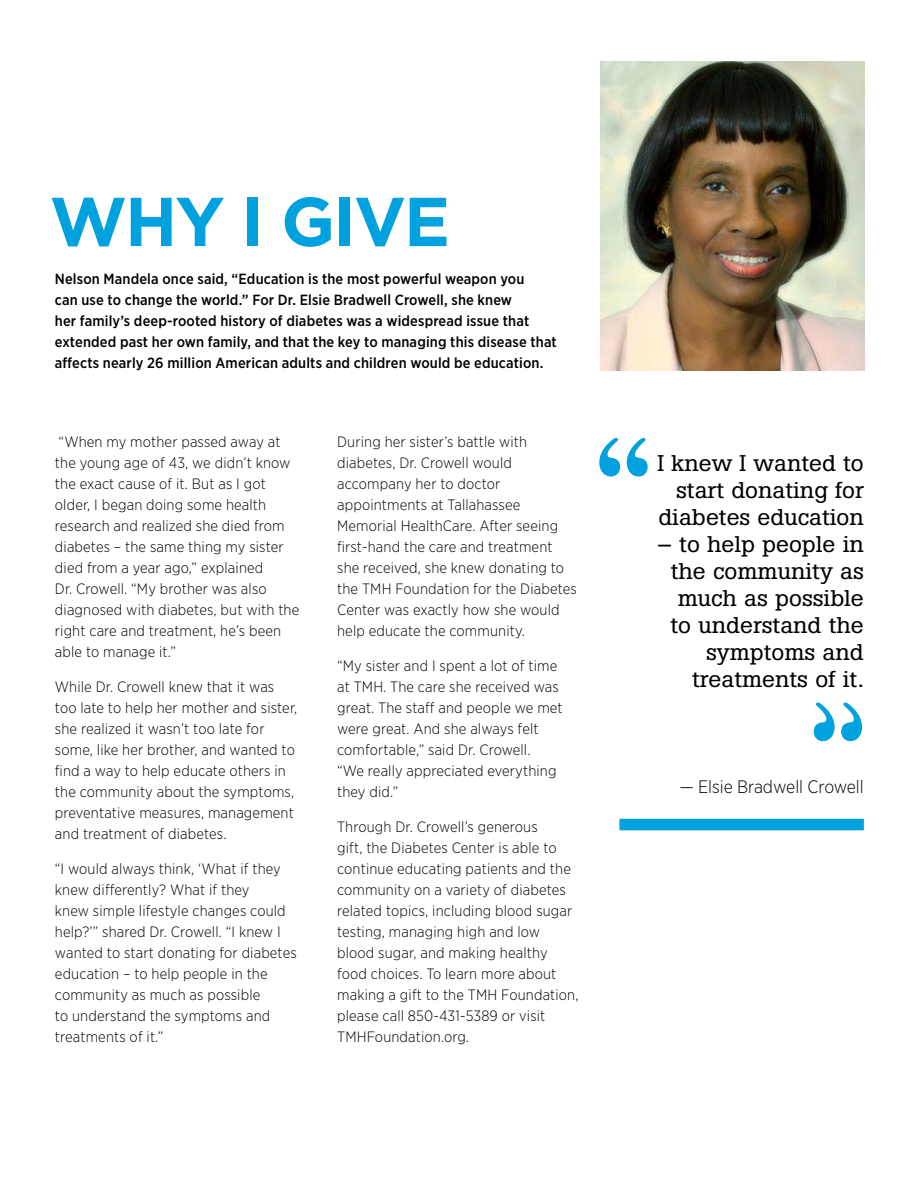
<style>
.page{position:relative;width:918px;height:1188px;background:#fff}
.page>*{position:absolute;margin:0;border:0;box-sizing:border-box;transform-origin:0 0}
.t1{font:700 condensed 148.5px "Garamond IT Cby BT";color:#00a1df}
.t2{font:700 69px "Gotham";letter-spacing:-.03em;color:#00a1df}
.t3{font:22.5px/27px "Boton";color:#000;text-align:right;scale:1.1 1}
.t4{font:300 18px "Gotham Narrow";color:#000}
.t5{font:300 15px/21px "Gotham Narrow";letter-spacing:.01em;color:#000}
.t6{font:500 14.7px/21px "Gotham Narrow";letter-spacing:.01em;color:#000}
</style>
<div class="page">
<img style="left:601px;top:61px;width:263px;height:309px">
<div style="left:619px;top:819px;width:245px;height:11px;background:#00a1df"></div>
<h2 class="t2" style="left:50px;top:176px;width:402px">WHY I GIVE</h2>
<p class="t6" style="left:55px;top:268px;width:504px">Nelson Mandela once said, “Education is the most powerful weapon you<br>can use to change the world.” For Dr. Elsie Bradwell Crowell, she knew<br>her family’s deep-rooted history of diabetes was a widespread issue that extended past her own family, and that the key to managing this disease that affects nearly 26 million American adults and children would be education.</p>
<p class="t5" style="left:55px;top:431px;width:246px">“When my mother passed away at the young age of 43, we didn’t know the exact cause of it. But as I got older, I began doing some health research and realized she died from diabetes – the same thing my sister died from a year ago,” explained<br>Dr. Crowell. “My brother was also diagnosed with diabetes, but with the right care and treatment, he’s been able to manage it.”</p>
<p class="t5" style="left:55px;top:676px;width:244px">While Dr. Crowell knew that it was too late to help her mother and sister, she realized it wasn’t too late for some, like her brother, and wanted to find a way to help educate others in the community about the symptoms, preventative measures, management and treatment of diabetes.</p>
<p class="t5" style="left:55px;top:858px;width:243px">“I would always think, ‘What if they knew differently? What if they<br>knew simple lifestyle changes could help?’” shared Dr. Crowell. “I knew I wanted to start donating for diabetes education – to help people in the community as much as possible<br>to understand the symptoms and treatments of it.”</p>
<p class="t5" style="left:337px;top:431px;width:241px">During her sister’s battle with diabetes, Dr. Crowell would accompany her to doctor appointments at Tallahassee<br>Memorial HealthCare. After seeing first-hand the care and treatment she received, she knew donating to the TMH Foundation for the Diabetes<br>Center was exactly how she would help educate the community.</p>
<p class="t5" style="left:337px;top:655px;width:227px">“My sister and I spent a lot of time at TMH. The care she received was great. The staff and people we met were great. And she always felt comfortable,” said Dr. Crowell.<br>“We really appreciated everything they did.”</p>
<p class="t5" style="left:337px;top:816px;width:243px">Through Dr. Crowell’s generous<br>gift, the Diabetes Center is able to continue educating patients and the community on a variety of diabetes related topics, including blood sugar testing, managing high and low blood sugar, and making healthy food choices. To learn more about making a gift to the TMH Foundation, please call 850-431-5389 or visit TMHFoundation.org.</p>
<h1 class="t1" style="left:593px;top:398px;width:63px">“</h1>
<h3 class="t3" style="left:657px;top:450px;width:189px">I knew I wanted to start donating for diabetes education</h3>
<h3 class="t3" style="left:658px;top:531px;width:189px">– to help people in the community as much as possible to understand the symptoms and treatments of it.</h3>
<p class="t4" style="left:679px;top:775px;width:186px">— Elsie Bradwell Crowell</p>
</div>
